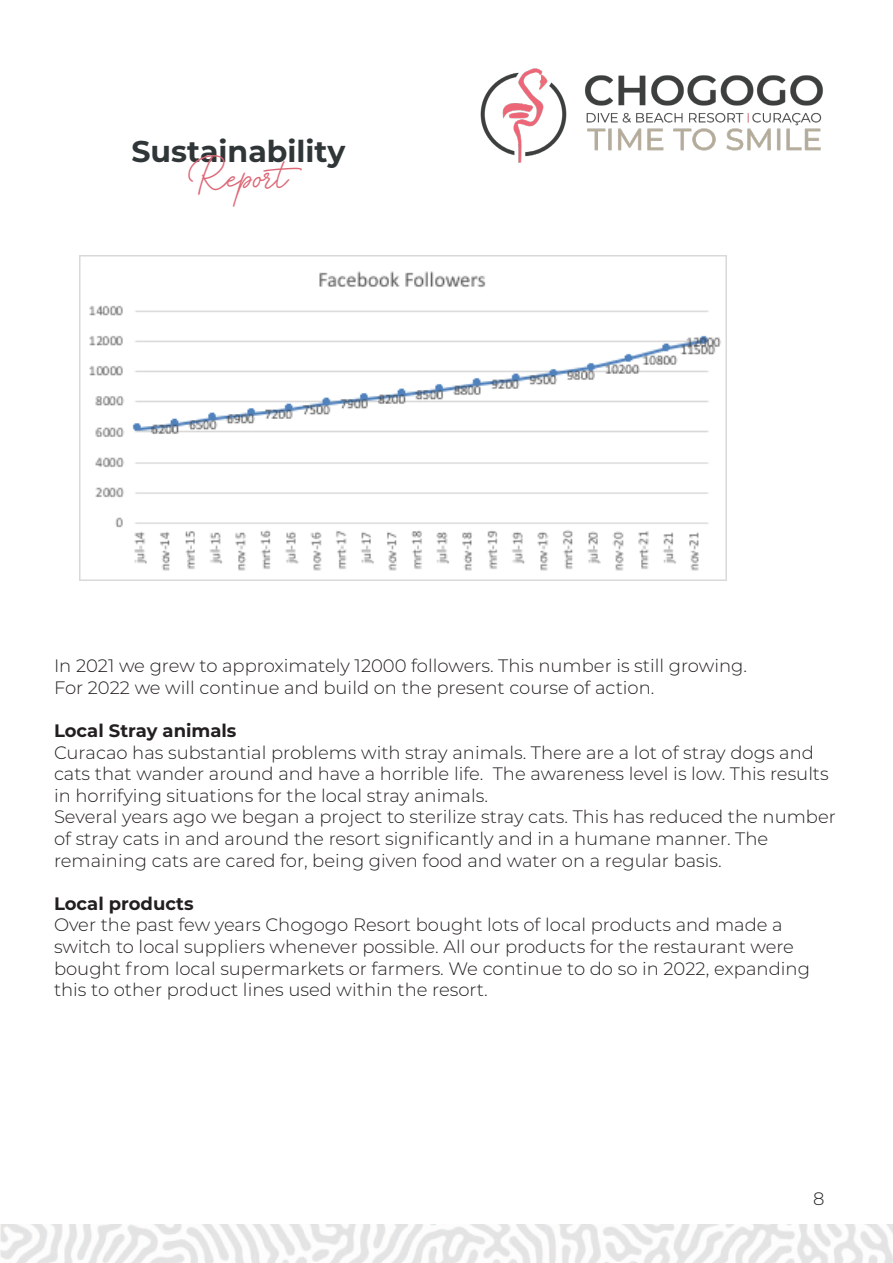
<style>
.page{position:relative;width:893px;height:1263px;background:#fff}
.page>*{position:absolute;margin:0;border:0;box-sizing:border-box;transform-origin:0 0}
.t1{font:700 45px "Kalista Script";color:#dc6877}
.t2{font:700 30px "Montserrat";color:#303638}
.t3{font:300 18px/21.6px "Montserrat";color:#231f20}
.t4{font:700 18px "Montserrat";color:#231f20}
</style>
<div class="page">
<img style="left:0;top:1225px;width:893px;height:38px">
<img style="left:80px;top:255px;width:646px;height:326px">
<img style="left:480px;top:68px;width:343px;height:95px">
<p class="t2" style="left:131px;top:130px;width:215px">Sustainability</p>
<p class="t1" style="left:189px;top:144px;width:128px">Report</p>
<p class="t3" style="left:54px;top:654px;width:694px">In 2021 we grew to approximately 12000 followers. This number is still growing.</p>
<p class="t3" style="left:54px;top:676px;width:602px">For 2022 we will continue and build on the present course of action.</p>
<p class="t4" style="left:54px;top:717px;width:184px">Local Stray animals</p>
<p class="t3" style="left:54px;top:741px;width:776px">Curacao has substantial problems with stray animals. There are a lot of stray dogs and cats that wander around and have a horrible life. The awareness level is low. This results in horrifying situations for the local stray animals.</p>
<p class="t3" style="left:54px;top:805px;width:783px">Several years ago we began a project to sterilize stray cats. This has reduced the number of stray cats in and around the resort significantly and in a humane manner. The</p>
<p class="t3" style="left:54px;top:849px;width:669px">remaining cats are cared for, being given food and water on a regular basis.</p>
<p class="t4" style="left:54px;top:890px;width:141px">Local products</p>
<p class="t3" style="left:54px;top:913px;width:757px">Over the past few years Chogogo Resort bought lots of local products and made a switch to local suppliers whenever possible. All our products for the restaurant were bought from local supermarkets or farmers. We continue to do so in 2022, expanding this to other product lines used within the resort.</p>
<p class="t3" style="left:813px;top:1187px;width:13px">8</p>
</div>
